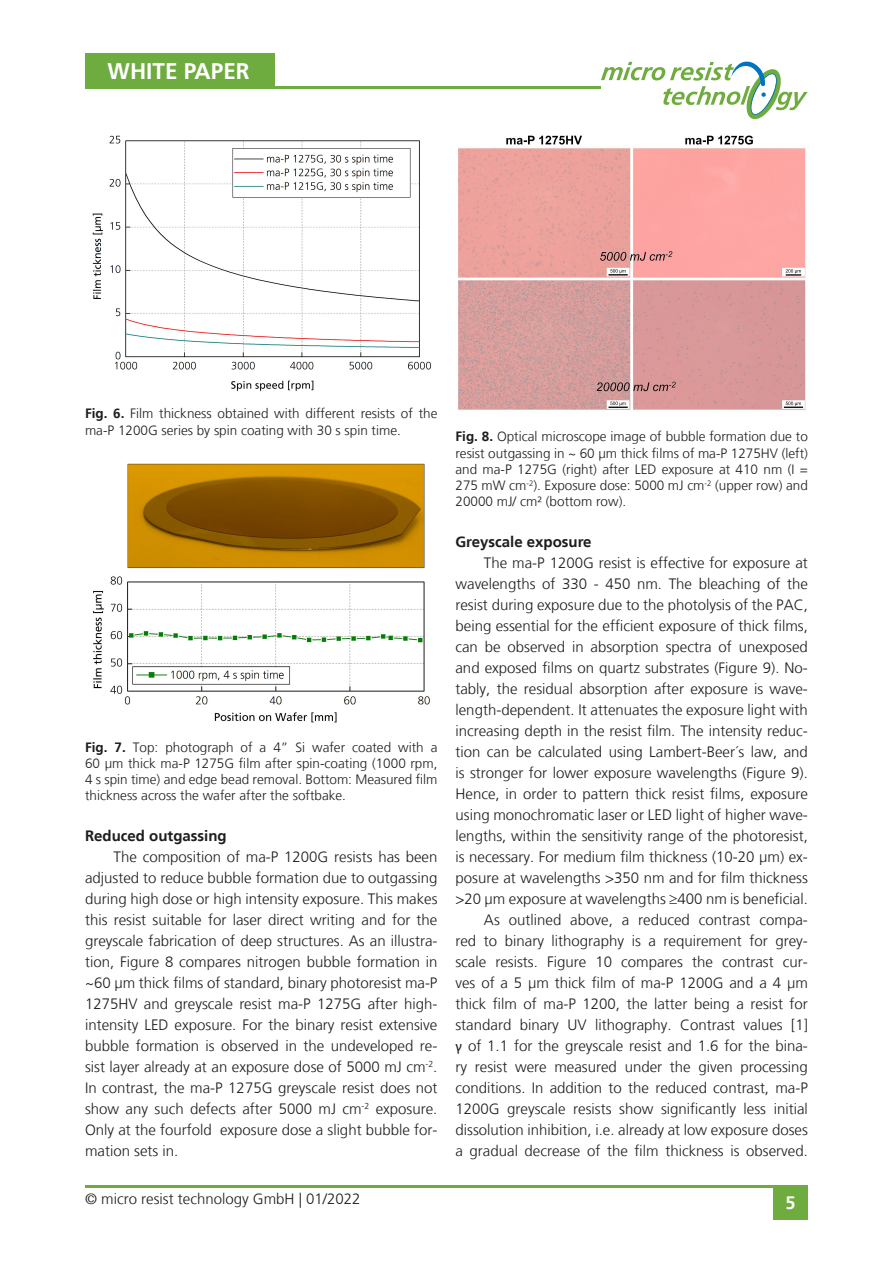
<style>
.page{position:relative;width:893px;height:1263px;background:#fff}
.page>*{position:absolute;margin:0;border:0;box-sizing:border-box;transform-origin:0 0}
.t1{font:700 22.5px "Frutiger";color:#fff}
.t2{font:700 18px "Frutiger";color:#fff}
.t3{font:300 15px/21px "Frutiger LT";color:#1d1d1b;text-align:justify}
.t4{font:700 15px "Frutiger LT";color:#1d1d1b}
.t5{font:300 13.5px/16.2px "Frutiger LT";color:#1d1d1b;text-align:justify}
.s1{font-weight:700}
.s2{font-family:"Calibri";font-weight:400}
</style>
<div class="page">
<hr style="left:85px;top:86px;width:515px;height:2px;background:#6eac3f">
<svg style="left:601px;top:62px;width:206px;height:58px"></svg>
<div style="left:85px;top:53px;width:190px;height:35px;background:#6eac3f"></div>
<hr style="left:85px;top:1185px;width:723px;height:3px;background:#6eac3f">
<div style="left:773px;top:1185px;width:35px;height:35px;background:#6eac3f"></div>
<img style="left:92px;top:135px;width:339px;height:256px">
<img style="left:93px;top:463px;width:337px;height:260px">
<img style="left:458px;top:135px;width:348px;height:275px">
<h1 class="t1" style="left:108px;top:58px;width:144px">WHITE PAPER</h1>
<p class="t5" style="left:85px;top:406px;width:354px"><span class="s1">Fig. 6.</span> Film thickness obtained with different resists of the ma-P 1200G series by spin coating with 30 s spin time.</p>
<p class="t5" style="left:85px;top:739px;width:354px"><span class="s1">Fig. 7.</span> Top: photograph of a 4” Si wafer coated with a 60 µm thick ma-P 1275G film after spin-coating (1000 rpm, 4 s spin time) and edge bead removal. Bottom: Measured film thickness across the wafer after the softbake.</p>
<p class="t4" style="left:85px;top:826px;width:143px">Reduced outgassing</p>
<p class="t3" style="left:85px;top:846px;width:354px;text-indent:29px">The composition of ma-P 1200G resists has been adjusted to reduce bubble formation due to outgassing during high dose or high intensity exposure. This makes this resist suitable for laser direct writing and for the greyscale fabrication of deep structures. As an illustra&shy;tion, Figure 8 compares nitrogen bubble formation in ~60 µm thick films of standard, binary photoresist ma-P 1275HV and greyscale resist ma-P 1275G after high&shy;intensity LED exposure. For the binary resist extensive bubble formation is observed in the undeveloped re&shy;sist layer already at an exposure dose of 5000 mJ cm<sup>-2</sup>.<br>In contrast, the ma-P 1275G greyscale resist does not show any such defects after 5000 mJ cm<sup>-2</sup> exposure.<br>Only at the fourfold exposure dose a slight bubble for&shy;mation sets in.</p>
<p class="t5" style="left:455px;top:429px;width:354px"><span class="s1">Fig. 8.</span> Optical microscope image of bubble formation due to resist outgassing in ~ 60 µm thick films of ma-P 1275HV (left) and ma-P 1275G (right) after LED exposure at 410 nm (I = 275 mW cm<sup>-2</sup>). Exposure dose: 5000 mJ cm<sup>-2</sup> (upper row) and 20000 mJ/ cm² (bottom row).</p>
<p class="t4" style="left:455px;top:532px;width:138px">Greyscale exposure</p>
<p class="t3" style="left:455px;top:552px;width:354px;text-align:right">The ma-P 1200G resist is effective for exposure at wavelengths of 330 - 450 nm. The bleaching of the resist during exposure due to the photolysis of the PAC, being essential for the efficient exposure of thick films, can be observed in absorption spectra of unexposed and exposed films on quartz substrates (Figure 9). No&shy;tably, the residual absorption after exposure is wave&shy;length-dependent. It attenuates the exposure light with increasing depth in the resist film. The intensity reduc&shy;tion can be calculated using Lambert-Beer´s law, and is stronger for lower exposure wavelengths (Figure 9).<br>Hence, in order to pattern thick resist films, exposure using monochromatic laser or LED light of higher wave&shy;lengths, within the sensitivity range of the photoresist, is necessary. For medium film thickness (10-20 µm) ex&shy;posure at wavelengths &gt;350 nm and for film thickness &gt;20 µm exposure at wavelengths ≥400 nm is beneficial.<br>As outlined above, a reduced contrast compa-<br>red to binary lithography is a requirement for grey&shy;scale resists. Figure 10 compares the contrast cur&shy;ves of a 5 µm thick film of ma-P 1200G and a 4 µm thick film of ma-P 1200, the latter being a resist for standard binary UV lithography. Contrast values [1] <span class="s2">γ</span> of 1.1 for the greyscale resist and 1.6 for the bina&shy;ry resist were measured under the given processing conditions. In addition to the reduced contrast, ma-P 1200G greyscale resists show significantly less initial dissolution inhibition, i.e. already at low exposure doses a gradual decrease of the film thickness is observed.</p>
<p class="t3" style="left:85px;top:1188px;width:277px">© micro resist technology GmbH | 01/2022</p>
<p class="t2" style="left:786px;top:1192px;width:12px">5</p>
</div>
